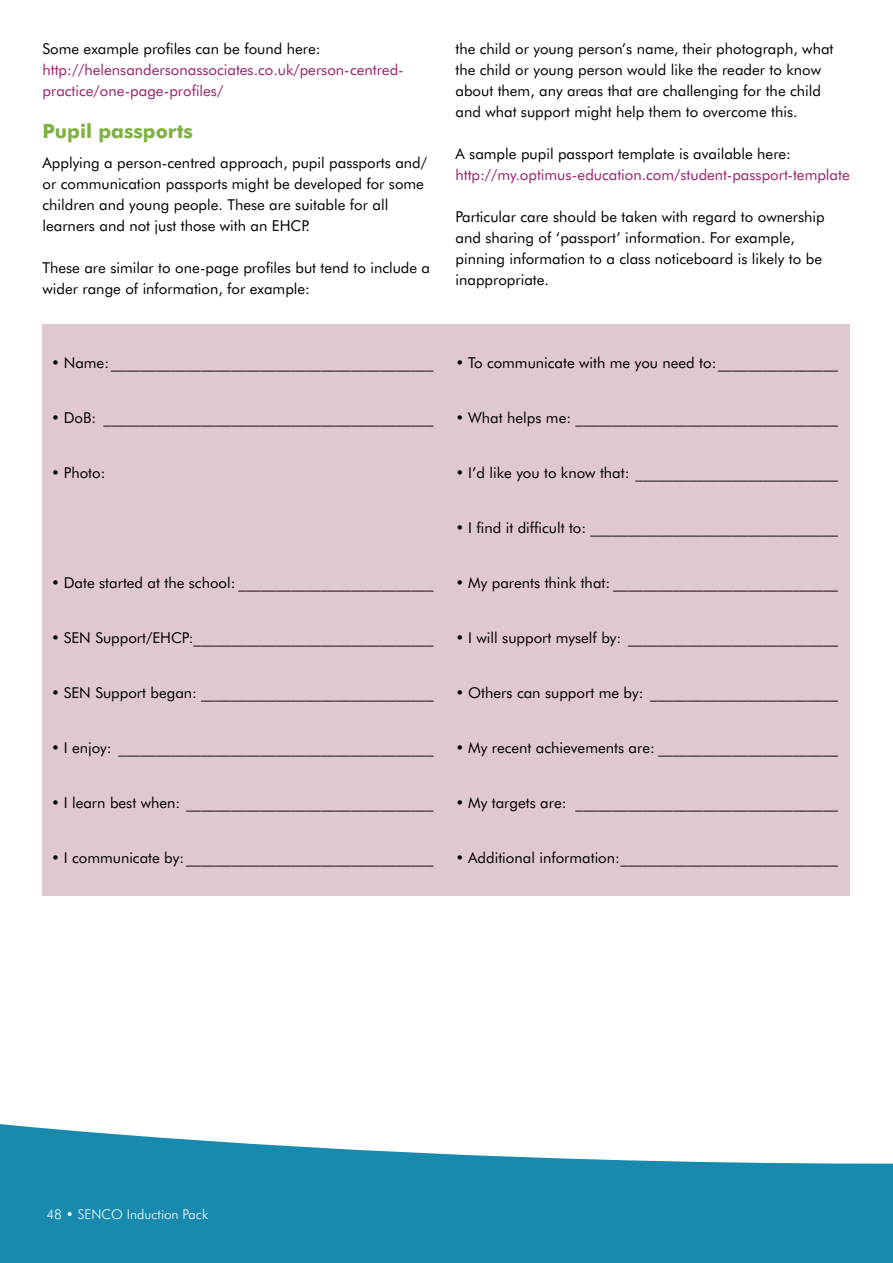
<style>
.page{position:relative;width:893px;height:1263px;background:#fff}
.page>*{position:absolute;margin:0;border:0;box-sizing:border-box;transform-origin:0 0}
.t1{font:700 19.5px "Futura BT";color:#7eb142}
.t2{font:15px/21px "Futura BT";color:#000}
.t3{font:15px/21px "Futura BT";color:#982068}
.t4{font:300 13.5px "Futura BT";color:#fff}
</style>
<div class="page">
<svg style="left:0;top:1124px;width:893px;height:139px;fill:#178aae"></svg>
<div style="left:43px;top:324px;width:807px;height:571px;background:#e0c8d3"></div>
<p class="t2" style="left:43px;top:38px;width:280px">Some example profiles can be found here:</p>
<p class="t3" style="left:43px;top:59px;width:363px">http://helensandersonassociates.co.uk/person-centred&shy;practice/one-page-profiles/</p>
<h1 class="t1" style="left:43px;top:119px;width:152px">Pupil passports</h1>
<p class="t2" style="left:43px;top:152px;width:386px">Applying a person-centred approach, pupil passports and/ or communication passports might be developed for some children and young people. These are suitable for all learners and not just those with an EHCP.</p>
<p class="t2" style="left:43px;top:257px;width:389px">These are similar to one-page profiles but tend to include a wider range of information, for example:</p>
<p class="t2" style="left:455px;top:38px;width:379px">the child or young person’s name, their photograph, what the child or young person would like the reader to know about them, any areas that are challenging for the child and what support might help them to overcome this.</p>
<p class="t2" style="left:455px;top:143px;width:337px">A sample pupil passport template is available here:</p>
<p class="t3" style="left:455px;top:164px;width:396px">http://my.optimus-education.com/student-passport-template</p>
<p class="t2" style="left:455px;top:206px;width:371px">Particular care should be taken with regard to ownership and sharing of ‘passport’ information. For example, pinning information to a class noticeboard is likely to be inappropriate.</p>
<p class="t2" style="left:51px;top:352px;width:384px">• Name: ___________________________________________</p>
<p class="t2" style="left:455px;top:352px;width:384px">• To communicate with me you need to:________________</p>
<p class="t2" style="left:51px;top:407px;width:384px">• DoB: ____________________________________________</p>
<p class="t2" style="left:455px;top:407px;width:384px">• What helps me: ___________________________________</p>
<p class="t2" style="left:51px;top:462px;width:56px">• Photo:</p>
<p class="t2" style="left:455px;top:462px;width:384px">• I’d like you to know that: ___________________________</p>
<p class="t2" style="left:455px;top:517px;width:384px">• I find it difficult to: _________________________________</p>
<p class="t2" style="left:51px;top:572px;width:384px">• Date started at the school: __________________________</p>
<p class="t2" style="left:455px;top:572px;width:384px">• My parents think that: ______________________________</p>
<p class="t2" style="left:51px;top:627px;width:384px">• SEN Support/EHCP:________________________________</p>
<p class="t2" style="left:455px;top:627px;width:384px">• I will support myself by: ____________________________</p>
<p class="t2" style="left:51px;top:682px;width:384px">• SEN Support began: _______________________________</p>
<p class="t2" style="left:455px;top:682px;width:384px">• Others can support me by: _________________________</p>
<p class="t2" style="left:51px;top:737px;width:384px">• I enjoy: __________________________________________</p>
<p class="t2" style="left:455px;top:737px;width:384px">• My recent achievements are: ________________________</p>
<p class="t2" style="left:51px;top:792px;width:384px">• I learn best when: _________________________________</p>
<p class="t2" style="left:455px;top:792px;width:384px">• My targets are: ___________________________________</p>
<p class="t2" style="left:51px;top:847px;width:384px">• I communicate by:_________________________________</p>
<p class="t2" style="left:455px;top:847px;width:384px">• Additional information:_____________________________</p>
<p class="t4" style="left:46px;top:1206px;width:163px">48 • SENCO Induction Pack</p>
</div>
